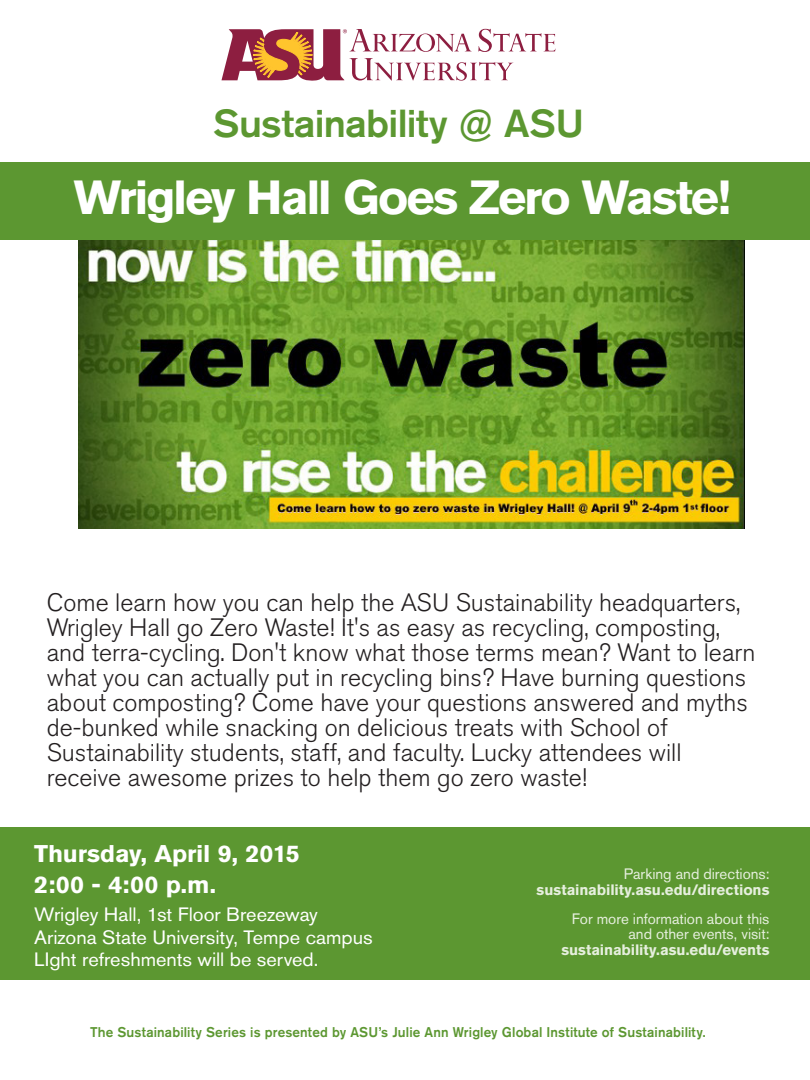
<style>
.page{position:relative;width:810px;height:1080px;background:#fff}
.page>*{position:absolute;margin:0;border:0;box-sizing:border-box;transform-origin:0 0}
.t1{font:700 47.5px "Akzidenz Grotesk Pro";letter-spacing:-.045em;color:#fff}
.t2{font:500 38.75px "Akzidenz Grotesk Pro";letter-spacing:-.015em;color:#5c9731}
.t3{font:300 25px/25px "Akzidenz Grotesk Pro";color:#231f20}
.t4{font:700 24px "Akzidenz Grotesk Pro";letter-spacing:-.005em;color:#fff;scale:1.04 1}
.t5{font:19.25px "Akzidenz Grotesk Pro";color:#fff;scale:1.04 1}
.t6{font:15px/15.6px "Akzidenz Grotesk Pro";color:#e6efde;text-align:right}
.t7{font:700 15px/15.6px "Akzidenz Grotesk Pro";letter-spacing:-.005em;color:#e6efde;text-align:right}
.t8{font:500 14px "Akzidenz Grotesk Pro";letter-spacing:.01em;color:#5c9731;scale:.96 1}
.s1{font-weight:400}
.s2{font-weight:700}
</style>
<div class="page">
<img style="left:79px;top:239px;width:666px;height:290px">
<div style="left:0;top:162px;width:810px;height:77px;background:#5c9731"></div>
<div style="left:0;top:827px;width:810px;height:152px;background:#5c9731"></div>
<svg style="left:221px;top:29px;width:335px;height:52px"></svg>
<p class="t2" style="left:213px;top:98px;width:372px">Sustainability @ ASU</p>
<p class="t1" style="left:74px;top:166px;width:658px">Wrigley Hall Goes Zero Waste!</p>
<p class="t3" style="left:47px;top:589px;width:710px">Come learn how you can help the ASU Sustainability headquarters, Wrigley Hall go Zero Waste! It's as easy as recycling, composting, and terra-cycling. Don't know what those terms mean? Want to learn what you can actually put in recycling bins? Have burning questions about composting? Come have your questions answered and myths de-bunked while snacking on delicious treats with School of Sustainability students, staff, and faculty. Lucky attendees will receive awesome prizes to help them go zero waste!</p>
<p class="t4" style="left:34px;top:838px;width:257px">Thursday, April 9, 2015</p>
<p class="t4" style="left:34px;top:869px;width:176px">2:00 - 4:00 p.m.</p>
<p class="t5" style="left:34px;top:902px;width:274px">Wrigley Hall, 1st Floor Breezeway</p>
<p class="t5" style="left:34px;top:925px;width:327px">Arizona State University, Tempe campus</p>
<p class="t5" style="left:34px;top:947px;width:275px">LIght refreshments will be served.</p>
<p class="t7" style="left:537px;top:866px;width:234px"><span class="s1">Parking and directions: </span>sustainability.asu.edu/directions</p>
<p class="t6" style="left:561px;top:911px;width:210px">For more information about this and other events, visit: <span class="s2">sustainability.asu.edu/events</span></p>
<p class="t8" style="left:90px;top:1023px;width:643px">The Sustainability Series is presented by ASU’s Julie Ann Wrigley Global Institute of Sustainability.</p>
</div>
